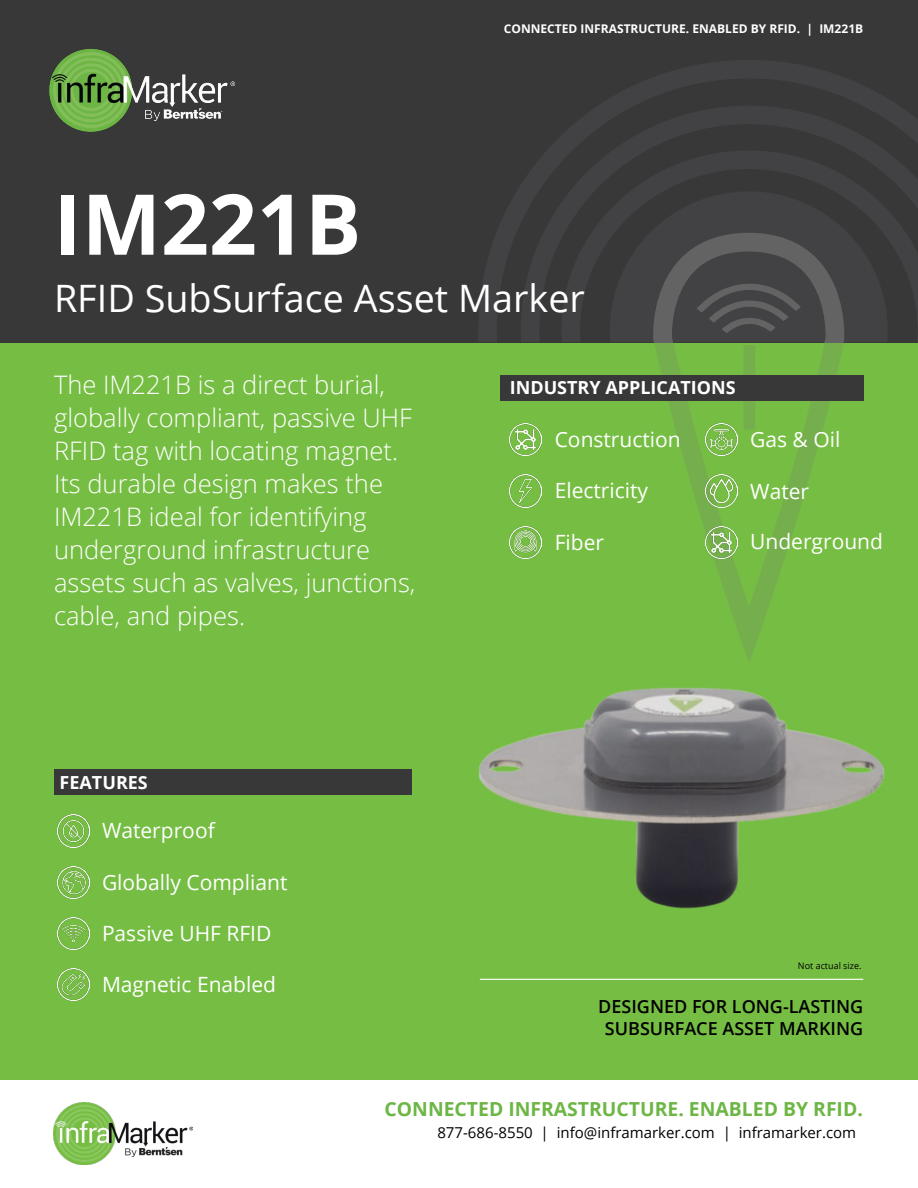
<style>
.page{position:relative;width:918px;height:1188px;background:#fff}
.page>*{position:absolute;margin:0;border:0;box-sizing:border-box;transform-origin:0 0}
.t1{font:700 84px "Open Sans";color:#fff}
.t2{font:37.8px "Open Sans";color:#fff}
.t3{font:300 25.5px/33px "Open Sans";color:#fff}
.t4{font:21px "Open Sans";color:#fff}
.t5{font:700 19.35px "Open Sans";color:#6db645}
.t6{font:600 18px/21.6px "Open Sans";color:#000;text-align:center}
.t7{font:700 18px "Open Sans";color:#fff}
.t8{font:15px "Open Sans";color:#000}
.t9{font:700 12px "Open Sans";color:#fff}
.t10{font:9px "Open Sans";color:#000}
</style>
<div class="page">
<div style="left:0;top:343px;width:918px;height:737px;background:#76be43"></div>
<svg style="left:676px;top:430px;width:146px;height:232px"></svg>
<div style="left:0;top:0;width:918px;height:342px;background:#383839"></div>
<img style="left:49px;top:49px;width:186px;height:83px">
<img style="left:53px;top:1102px;width:140px;height:63px">
<div style="left:54px;top:770px;width:357px;height:25px;background:#383839"></div>
<img style="left:57px;top:917px;width:32px;height:33px">
<img style="left:57px;top:969px;width:32px;height:32px">
<hr style="left:480px;top:979px;width:383px;height:1px;background:#fff">
<div style="left:500px;top:375px;width:364px;height:25px;background:#383839"></div>
<img style="left:705px;top:526px;width:32px;height:33px">
<img style="left:510px;top:475px;width:32px;height:32px">
<img style="left:510px;top:526px;width:32px;height:33px">
<img style="left:705px;top:430px;width:32px;height:26px">
<img style="left:705px;top:475px;width:32px;height:32px">
<img style="left:510px;top:424px;width:32px;height:32px">
<img style="left:57px;top:815px;width:32px;height:32px">
<img style="left:57px;top:866px;width:32px;height:32px">
<img style="left:478px;top:687px;width:407px;height:222px">
<svg style="left:610px;top:232px;width:278px;height:198px"></svg>
<p class="t9" style="left:504px;top:20px;width:361px">CONNECTED INFRASTRUCTURE. ENABLED BY RFID. | IM221B</p>
<h1 class="t1" style="left:54px;top:165px;width:309px">IM221B</h1>
<h2 class="t2" style="left:54px;top:272px;width:532px">RFID SubSurface Asset Marker</h2>
<p class="t3" style="left:54px;top:368px;width:363px">The IM221B is a direct burial, globally compliant, passive UHF<br>RFID tag with locating magnet.<br>Its durable design makes the<br>IM221B ideal for identifying underground infrastructure assets such as valves, junctions, cable, and pipes.</p>
<p class="t7" style="left:510px;top:375px;width:227px">INDUSTRY APPLICATIONS</p>
<p class="t4" style="left:555px;top:425px;width:128px">Construction</p>
<p class="t4" style="left:555px;top:476px;width:95px">Electricity</p>
<p class="t4" style="left:555px;top:528px;width:51px">Fiber</p>
<p class="t4" style="left:750px;top:425px;width:92px">Gas &amp; Oil</p>
<p class="t4" style="left:750px;top:477px;width:60px">Water</p>
<p class="t4" style="left:750px;top:527px;width:134px">Underground</p>
<p class="t7" style="left:60px;top:770px;width:90px">FEATURES</p>
<p class="t4" style="left:102px;top:816px;width:114px">Waterproof</p>
<p class="t4" style="left:102px;top:868px;width:187px">Globally Compliant</p>
<p class="t4" style="left:102px;top:919px;width:171px">Passive UHF RFID</p>
<p class="t4" style="left:102px;top:970px;width:176px">Magnetic Enabled</p>
<p class="t10" style="left:798px;top:959px;width:65px">Not actual size.</p>
<p class="t6" style="left:598px;top:995px;width:266px">DESIGNED FOR LONG-LASTING<br>SUBSURFACE ASSET MARKING</p>
<p class="t5" style="left:385px;top:1095px;width:480px">CONNECTED INFRASTRUCTURE. ENABLED BY RFID.</p>
<p class="t8" style="left:437px;top:1122px;width:420px">877-686-8550 | info@inframarker.com | inframarker.com</p>
</div>
